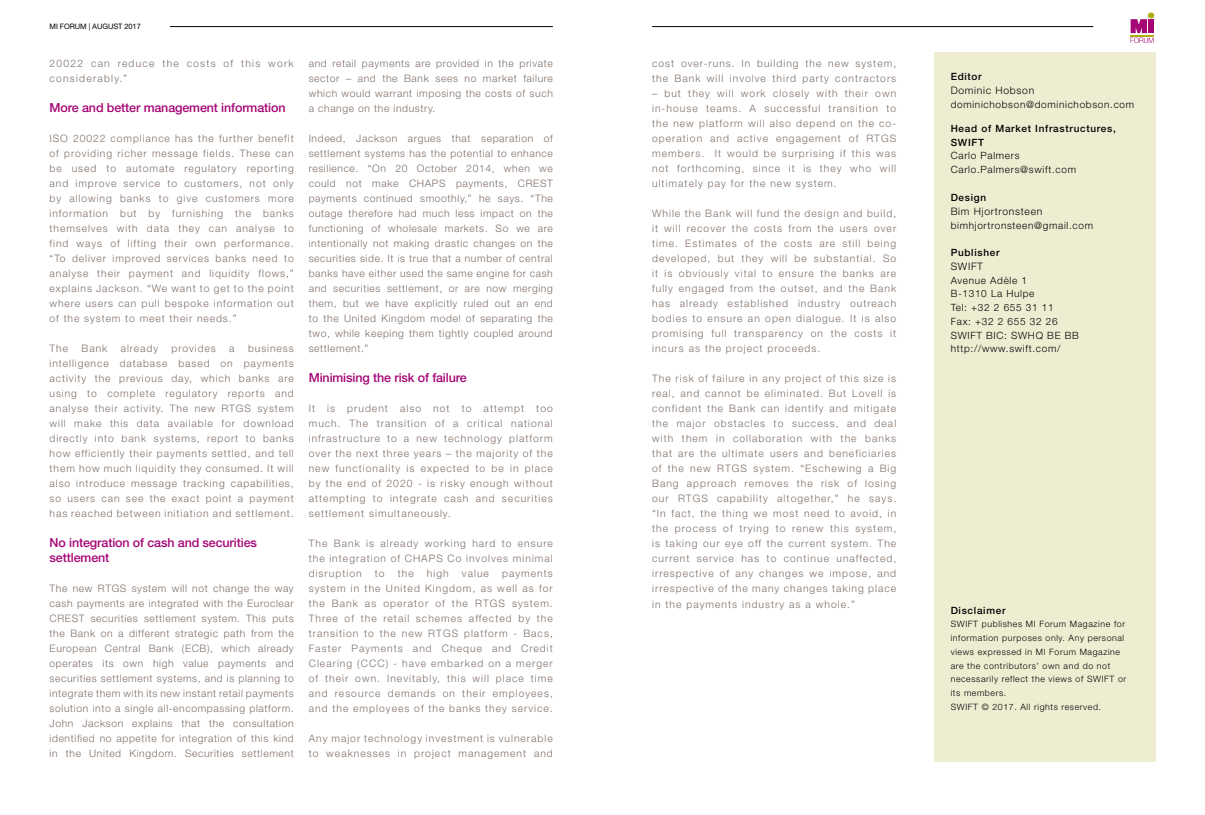
<style>
.page{position:relative;width:1205px;height:815px;background:#fff}
.page>*{position:absolute;margin:0;border:0;box-sizing:border-box;transform-origin:0 0}
.t1{font:500 12.5px/15px "Helvetica Neue LT Std";letter-spacing:-.01em;color:#a50575}
.t2{font:300 10.25px/15px "Helvetica Neue LT Std";letter-spacing:.1em;color:#807067;text-align:justify}
.t3{font:300 10.25px/15px "Helvetica Neue LT Std";letter-spacing:.12em;color:#807067}
.t4{font:300 10.25px "Helvetica Neue LT Std";letter-spacing:.07em;color:#000}
.t5{font:300 10px/13.8px "Helvetica Neue LT Std";letter-spacing:.07em;color:#000}
.t6{font:500 10px/13.8px "Helvetica Neue LT Std";letter-spacing:.07em;color:#000}
.t7{font:300 8.75px/13.8px "Helvetica Neue LT Std";letter-spacing:.07em;color:#000}
.t8{font:7.5px "Helvetica Neue LT Std";letter-spacing:-.01em;color:#000}
</style>
<div class="page">
<div style="left:934px;top:53px;width:221px;height:709px;background:#eeedd2"></div>
<hr style="left:170px;top:26px;width:383px;height:1px;background:#000">
<hr style="left:652px;top:26px;width:441px;height:1px;background:#000">
<svg style="left:1130px;top:13px;width:24px;height:30px"></svg>
<div style="left:1148px;top:19px;width:6px;height:14px;background:#a50575"></div>
<p class="t8" style="left:50px;top:22px;width:93px">MI FORUM | AUGUST 2017</p>
<p class="t3" style="left:50px;top:56px;width:246px">20022 can reduce the costs of this work considerably.”</p>
<p class="t1" style="left:50px;top:100px;width:237px">More and better management information</p>
<p class="t2" style="left:50px;top:131px;width:246px">ISO 20022 compliance has the further benefit of providing richer message fields. These can be used to automate regulatory reporting and improve service to customers, not only by allowing banks to give customers more information but by furnishing the banks themselves with data they can analyse to find ways of lifting their own performance. “To deliver improved services banks need to analyse their payment and liquidity flows,” explains Jackson. “We want to get to the point where users can pull bespoke information out of the system to meet their needs.”</p>
<p class="t2" style="left:50px;top:341px;width:20px">The</p>
<p class="t2" style="left:82px;top:341px;width:27px">Bank</p>
<p class="t2" style="left:121px;top:341px;width:39px">already</p>
<p class="t2" style="left:172px;top:341px;width:46px">provides</p>
<p class="t2" style="left:229px;top:341px;width:7px">a</p>
<p class="t2" style="left:50px;top:341px;width:246px;text-indent:198px">business intelligence database based on payments activity the previous day, which banks are using to complete regulatory reports and analyse their activity. The new RTGS system will make this data available for download directly into bank systems, report to banks how efficiently their payments settled, and tell them how much liquidity they consumed. It will also introduce message tracking capabilities, so users can see the exact point a payment has reached between initiation and settlement.</p>
<p class="t1" style="left:50px;top:535px;width:209px">No integration of cash and securities settlement</p>
<p class="t2" style="left:50px;top:581px;width:246px">The new RTGS system will not change the way cash payments are integrated with the Euroclear CREST securities settlement system. This puts the Bank on a different strategic path from the European Central Bank (ECB), which already operates its own high value payments and securities settlement systems, and is planning to integrate them with its new instant retail payments solution into a single all-encompassing platform.<br>John Jackson explains that the consultation identified no appetite for integration of this kind in the United Kingdom. Securities settlement</p>
<p class="t2" style="left:309px;top:56px;width:246px">and retail payments are provided in the private sector – and the Bank sees no market failure which would warrant imposing the costs of such a change on the industry.</p>
<p class="t2" style="left:309px;top:131px;width:246px">Indeed, Jackson argues that separation of settlement systems has the potential to enhance resilience. “On 20 October 2014, when we could not make CHAPS payments, CREST payments continued smoothly,” he says. “The outage therefore had much less impact on the functioning of wholesale markets. So we are intentionally not making drastic changes on the securities side. It is true that a number of central banks have either used the same engine for cash and securities settlement, or are now merging them, but we have explicitly ruled out an end to the United Kingdom model of separating the two, while keeping them tightly coupled around settlement.”</p>
<p class="t1" style="left:309px;top:370px;width:160px">Minimising the risk of failure</p>
<p class="t2" style="left:309px;top:401px;width:246px">It is prudent also not to attempt too much. The transition of a critical national infrastructure to a new technology platform over the next three years – the majority of the new functionality is expected to be in place by the end of 2020 - is risky enough without attempting to integrate cash and securities settlement simultaneously.</p>
<p class="t2" style="left:309px;top:536px;width:246px">The Bank is already working hard to ensure the integration of CHAPS Co involves minimal disruption</p>
<p class="t2" style="left:375px;top:566px;width:11px">to</p>
<p class="t2" style="left:398px;top:566px;width:18px">the</p>
<p class="t2" style="left:427px;top:566px;width:23px">high</p>
<p class="t2" style="left:462px;top:566px;width:29px">value</p>
<p class="t2" style="left:309px;top:566px;width:246px;text-indent:193px">payments system in the United Kingdom, as well as for the Bank as operator of the RTGS system.<br>Three of the retail schemes affected by the transition to the new RTGS platform - Bacs, Faster Payments and Cheque and Credit Clearing (CCC) - have embarked on a merger of their own. Inevitably, this will place time and resource demands on their employees, and the employees of the banks they service.</p>
<p class="t2" style="left:309px;top:731px;width:246px">Any major technology investment is vulnerable to weaknesses in project management and</p>
<p class="t2" style="left:652px;top:56px;width:246px">cost over-runs. In building the new system, the Bank will involve third party contractors</p>
<p class="t2" style="left:652px;top:86px;width:246px">– but they will work closely with their own in-house teams. A successful transition to the new platform will also depend on the co&shy;operation and active engagement of RTGS members. It would be surprising if this was not forthcoming, since it is they who will ultimately pay for the new system.</p>
<p class="t2" style="left:652px;top:206px;width:246px">While the Bank will fund the design and build, it will recover the costs from the users over time. Estimates of the costs are still being developed, but they will be substantial. So it is obviously vital to ensure the banks are fully engaged from the outset, and the Bank has already established industry outreach bodies to ensure an open dialogue. It is also promising full transparency on the costs it incurs as the project proceeds.</p>
<p class="t2" style="left:652px;top:371px;width:246px">The risk of failure in any project of this size is real, and cannot be eliminated. But Lovell is confident the Bank can identify and mitigate the major obstacles to success, and deal with them in collaboration with the banks that are the ultimate users and beneficiaries of the new RTGS system. “Eschewing a Big Bang approach removes the risk of losing our RTGS capability altogether,” he says. “In fact, the thing we most need to avoid, in the process of trying to renew this system, is taking our eye off the current system. The current service has to continue unaffected, irrespective of any changes we impose, and irrespective of the many changes taking place in the payments industry as a whole.”</p>
<p class="t6" style="left:950px;top:70px;width:33px">Editor</p>
<p class="t4" style="left:950px;top:84px;width:85px">Dominic Hobson</p>
<p class="t5" style="left:950px;top:97px;width:185px">dominichobson@dominichobson.com</p>
<p class="t6" style="left:950px;top:121px;width:167px">Head of Market Infrastructures,<br>SWIFT</p>
<p class="t5" style="left:950px;top:149px;width:127px">Carlo Palmers<br>Carlo.Palmers@swift.com</p>
<p class="t6" style="left:950px;top:191px;width:37px">Design</p>
<p class="t4" style="left:950px;top:205px;width:93px">Bim Hjortronsteen</p>
<p class="t5" style="left:950px;top:218px;width:144px">bimhjortronsteen@gmail.com</p>
<p class="t6" style="left:950px;top:246px;width:50px">Publisher</p>
<p class="t4" style="left:950px;top:260px;width:34px">SWIFT</p>
<p class="t5" style="left:950px;top:273px;width:130px">Avenue Adèle 1<br>B-1310 La Hulpe<br>Tel: +32 2 655 31 11<br>Fax: +32 2 655 32 26<br>SWIFT BIC: SWHQ BE BB http://www.swift.com/</p>
<p class="t6" style="left:950px;top:603px;width:56px">Disclaimer</p>
<p class="t7" style="left:950px;top:617px;width:177px">SWIFT publishes MI Forum Magazine for information purposes only. Any personal views expressed in MI Forum Magazine are the contributors’ own and do not necessarily reflect the views of SWIFT or its members.<br>SWIFT © 2017. All rights reserved.</p>
</div>
